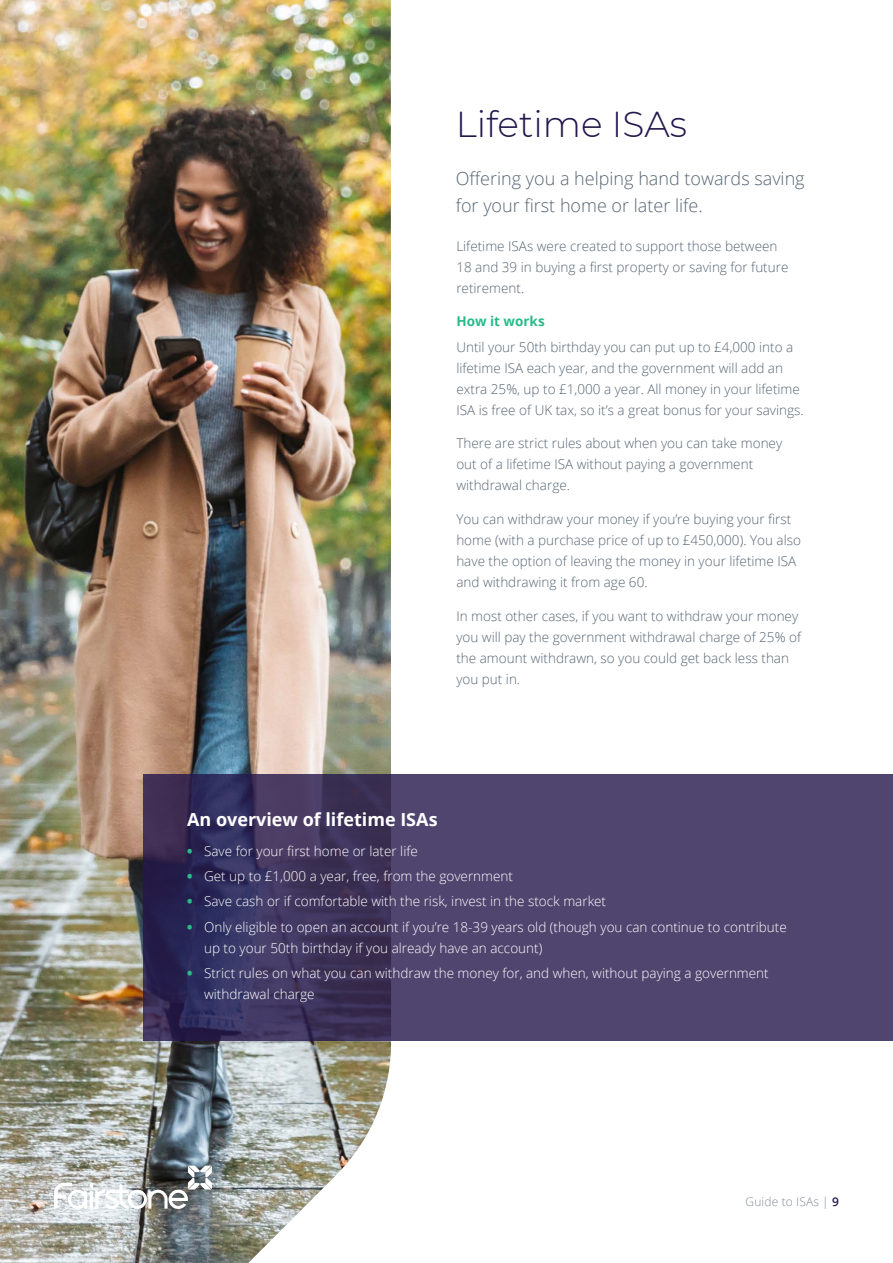
<style>
.page{position:relative;width:893px;height:1263px;background:#fff}
.page>*{position:absolute;margin:0;border:0;box-sizing:border-box;transform-origin:0 0}
.t1{font:300 36px "Montserrat";color:#24174c}
.t2{font:300 18px/27px "Open Sans";color:#566573}
.t3{font:700 18px "Open Sans";color:#fff}
.t4{font:300 13.5px/21px "Open Sans";color:#566573}
.t5{font:300 13.5px/21px "Open Sans";color:#fff}
.t6{font:700 13.5px "Open Sans";color:#29bb89}
.t7{font:300 12px "Open Sans";letter-spacing:.01em;color:#818b96}
.s1{font-weight:800;color:#29bb89}
.s2{font-weight:600;color:#24174c}
</style>
<div class="page">
<img style="left:0;top:0;width:391px;height:1263px">
<svg style="left:144px;top:774px;width:749px;height:267px;background:#473d67"></svg>
<img style="left:54px;top:1165px;width:158px;height:44px">
<h1 class="t1" style="left:456px;top:100px;width:233px">Lifetime ISAs</h1>
<h2 class="t2" style="left:456px;top:164px;width:350px">Offering you a helping hand towards saving for your first home or later life.</h2>
<p class="t4" style="left:456px;top:235px;width:334px">Lifetime ISAs were created to support those between<br>18 and 39 in buying a first property or saving for future retirement.</p>
<p class="t6" style="left:456px;top:312px;width:90px">How it works</p>
<p class="t4" style="left:456px;top:336px;width:349px">Until your 50th birthday you can put up to £4,000 into a lifetime ISA each year, and the government will add an extra 25%, up to £1,000 a year. All money in your lifetime ISA is free of UK tax, so it’s a great bonus for your savings.</p>
<p class="t4" style="left:456px;top:433px;width:327px">There are strict rules about when you can take money out of a lifetime ISA without paying a government withdrawal charge.</p>
<p class="t4" style="left:456px;top:508px;width:346px">You can withdraw your money if you’re buying your first home (with a purchase price of up to £450,000). You also have the option of leaving the money in your lifetime ISA and withdrawing it from age 60.</p>
<p class="t4" style="left:456px;top:605px;width:346px">In most other cases, if you want to withdraw your money you will pay the government withdrawal charge of 25% of the amount withdrawn, so you could get back less than you put in.</p>
<h2 class="t3" style="left:187px;top:807px;width:252px">An overview of lifetime ISAs</h2>
<p class="t5" style="left:187px;top:840px;width:232px"><span class="s1">•</span> Save for your first home or later life</p>
<p class="t5" style="left:187px;top:865px;width:327px"><span class="s1">•</span> Get up to £1,000 a year, free, from the government</p>
<p class="t5" style="left:187px;top:891px;width:421px"><span class="s1">•</span> Save cash or if comfortable with the risk, invest in the stock market</p>
<p class="t5" style="left:204px;top:916px;width:584px;text-indent:-17px"><span class="s1">•</span> Only eligible to open an account if you’re 18-39 years old (though you can continue to contribute up to your 50th birthday if you already have an account)</p>
<p class="t5" style="left:204px;top:962px;width:566px;text-indent:-17px"><span class="s1">•</span> Strict rules on what you can withdraw the money for, and when, without paying a government withdrawal charge</p>
<p class="t7" style="left:746px;top:1194px;width:95px">Guide to ISAs | <span class="s2">9</span></p>
</div>
